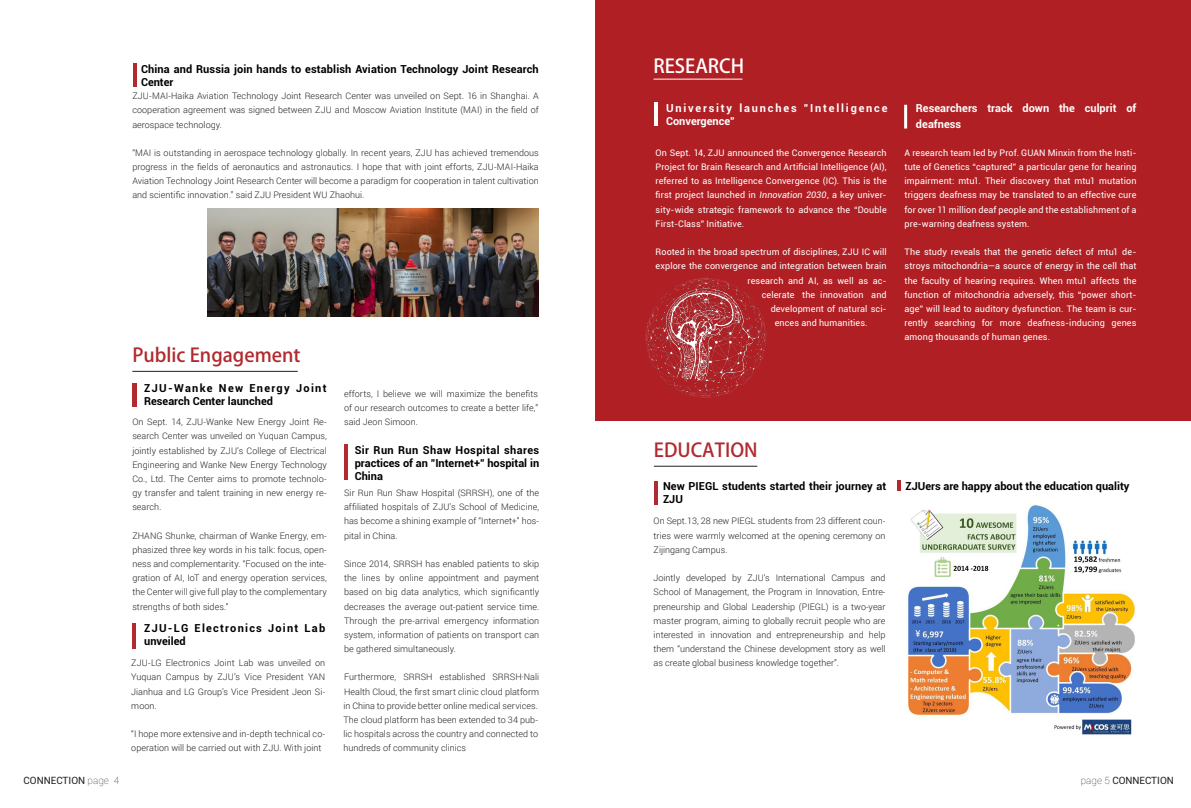
<style>
.page{position:relative;width:1191px;height:808px;background:#fff}
.page>*{position:absolute;margin:0;border:0;box-sizing:border-box;transform-origin:0 0}
.t1{font:19px "Adobe Heiti Std";color:#b02a2f}
.t2{font:19px "Adobe Heiti Std";color:#fff}
.t3{font:700 11px/13px "Roboto";letter-spacing:.005em;color:#000}
.t4{font:700 11px/13px "Roboto";letter-spacing:.165em;color:#fff}
.t5{font:700 11px/16px "Roboto";letter-spacing:.005em;color:#fff}
.t6{font:700 11px/13px "Roboto";letter-spacing:.115em;color:#000}
.t7{font:10px "Roboto";color:#231f20}
.BC_Justify{font:300 9px/14.2px "Roboto";letter-spacing:.005em;color:#231f20;text-align:justify}
.t8{font:9px/14.2px "Roboto";letter-spacing:.01em;color:#fff;text-align:justify}
.s1{font-weight:100}
.s2{font-style:italic}
.s3{color:#a42b2f}
</style>
<div class="page">
<div style="left:595px;top:0;width:596px;height:420px;background:#b01f24"></div>
<hr style="left:654px;top:102px;width:4px;height:24px;background:#fff">
<hr style="left:904px;top:105px;width:3px;height:24px;background:#fff">
<hr style="left:133px;top:63px;width:4px;height:24px;background:#b02a2f">
<img style="left:208px;top:209px;width:331px;height:108px">
<hr style="left:653px;top:79px;width:89px;height:1px;background:#fff">
<hr style="left:344px;top:444px;width:3px;height:36px;background:#b02a2f">
<hr style="left:132px;top:623px;width:4px;height:26px;background:#b02a2f">
<hr style="left:132px;top:383px;width:4px;height:24px;background:#b02a2f">
<hr style="left:654px;top:481px;width:3px;height:23px;background:#b02a2f">
<hr style="left:654px;top:466px;width:103px;height:1px;background:#231f20">
<img style="left:907px;top:504px;width:229px;height:231px">
<hr style="left:897px;top:481px;width:4px;height:10px;background:#b02a2f">
<hr style="left:132px;top:371px;width:166px;height:1px;background:#231f20">
<img style="left:645px;top:277px;width:122px;height:121px">
<p class="t3" style="left:141px;top:62px;width:399px">China and Russia join hands to establish Aviation Technology Joint Research<br>Center</p>
<p class="BC_Justify" style="left:132px;top:89px;width:408px">ZJU-MAI-Haika Aviation Technology Joint Research Center was unveiled on Sept. 16 in Shanghai. A cooperation agreement was signed between ZJU and Moscow Aviation Institute (MAI) in the field of aerospace technology.</p>
<p class="BC_Justify" style="left:132px;top:145px;width:408px">“MAI is outstanding in aerospace technology globally. In recent years, ZJU has achieved tremendous progress in the fields of aeronautics and astronautics. I hope that with joint efforts, ZJU-MAI-Haika Aviation Technology Joint Research Center will become a paradigm for cooperation in talent cultivation and scientific innovation.” said ZJU President WU Zhaohui.</p>
<p class="t7" style="left:24px;top:773px;width:97px">CONNECTION <span class="s1">page 4</span></p>
<p class="t1" style="left:132px;top:344px;width:170px">Public Engagement</p>
<p class="t3" style="left:144px;top:381px;width:184px">ZJU-Wanke New Energy Joint<br>Research Center launched</p>
<p class="BC_Justify" style="left:132px;top:415px;width:196px">On Sept. 14, ZJU-Wanke New Energy Joint Re&shy;search Center was unveiled on Yuquan Campus, jointly established by ZJU’s College of Electrical Engineering and Wanke New Energy Technology Co., Ltd. The Center aims to promote technolo&shy;gy transfer and talent training in new energy re&shy;search.</p>
<p class="BC_Justify" style="left:132px;top:528px;width:196px">ZHANG Shunke, chairman of Wanke Energy, em&shy;phasized three key words in his talk: focus, open&shy;ness and complementarity. “Focused on the inte&shy;gration of AI, IoT and energy operation services, the Center will give full play to the complementary strengths of both sides.”</p>
<p class="t6" style="left:144px;top:621px;width:183px">ZJU-LG Electronics Joint Lab unveiled</p>
<p class="BC_Justify" style="left:131px;top:656px;width:195px">ZJU-LG Electronics Joint Lab was unveiled on Yuquan Campus by ZJU’s Vice President YAN Jianhua and LG Group’s Vice President Jeon Si&shy;moon.</p>
<p class="BC_Justify" style="left:131px;top:726px;width:195px">“I hope more extensive and in-depth technical co&shy;operation will be carried out with ZJU. With joint</p>
<p class="BC_Justify" style="left:344px;top:386px;width:195px">efforts, I believe we will maximize the benefits of our research outcomes to create a better life,” said Jeon Simoon.</p>
<p class="t3" style="left:355px;top:443px;width:186px;text-align:justify">Sir Run Run Shaw Hospital shares practices of an "Internet+" hospital in China</p>
<p class="BC_Justify" style="left:344px;top:485px;width:197px">Sir Run Run Shaw Hospital (SRRSH), one of the affiliated hospitals of ZJU’s School of Medicine, has become a shining example of “Internet+” hos&shy;pital in China.</p>
<p class="BC_Justify" style="left:344px;top:556px;width:197px">Since 2014, SRRSH has enabled patients to skip the lines by online appointment and payment based on big data analytics, which significantly decreases the average out-patient service time.<br>Through the pre-arrival emergency information system, information of patients on transport can be gathered simultaneously.</p>
<p class="BC_Justify" style="left:344px;top:670px;width:197px">Furthermore, SRRSH established SRRSH·Nali<br>Health Cloud, the first smart clinic cloud platform</p>
<p class="BC_Justify" style="left:343px;top:698px;width:196px">in China to provide better online medical services.<br>The cloud platform has been extended to 34 pub&shy;lic hospitals across the country and connected to hundreds of community clinics</p>
<p class="t2" style="left:653px;top:55px;width:92px">RESEARCH</p>
<p class="t4" style="left:666px;top:101px;width:223px">University launches "Intelligence<br>Convergence"</p>
<p class="t5" style="left:916px;top:99px;width:222px">Researchers track down the culprit of deafness</p>
<p class="t8" style="left:655px;top:145px;width:233px">On Sept. 14, ZJU announced the Convergence Research Project for Brain Research and Artificial Intelligence (AI), referred to as Intelligence Convergence (IC). This is the first project launched in <span class="s2">Innovation 2030</span>, a key univer&shy;sity-wide strategic framework to advance the “Double First-Class” Initiative.</p>
<p class="t8" style="left:655px;top:244px;width:233px">Rooted in the broad spectrum of disciplines, ZJU IC will</p>
<p class="t8" style="left:655px;top:259px;width:232px">explore the convergence and integration between brain</p>
<p class="t8" style="left:747px;top:273px;width:141px">research and AI, as well as ac-</p>
<p class="t8" style="left:761px;top:287px;width:126px">celerate the<span class="s3">k</span>innovation and</p>
<p class="t8" style="left:770px;top:301px;width:118px">development of natural sci-</p>
<p class="t8" style="left:774px;top:315px;width:94px">ences and humanities.</p>
<p class="t8" style="left:904px;top:145px;width:233px">A research team led by Prof. GUAN Minxin from the Insti&shy;tute of Genetics “captured” a particular gene for hearing impairment: mtu1. Their discovery that mtu1 mutation triggers deafness may be translated to an effective cure for over 11 million deaf people and the establishment of a pre-warning deafness system.</p>
<p class="t8" style="left:904px;top:244px;width:233px">The study reveals that the genetic defect of mtu1 de&shy;stroys mitochondria—a source of energy in the cell that the faculty of hearing requires. When mtu1 affects the function of mitochondria adversely, this “power short&shy;age” will lead to auditory dysfunction. The team is cur&shy;rently searching for more deafness-inducing genes among thousands of human genes.</p>
<p class="t1" style="left:654px;top:439px;width:105px">EDUCATION</p>
<p class="t3" style="left:663px;top:479px;width:225px">New PIEGL students started their journey at<br>ZJU</p>
<p class="t3" style="left:905px;top:479px;width:225px">ZJUers are happy about the education quality</p>
<p class="BC_Justify" style="left:653px;top:514px;width:233px">On Sept.13, 28 new PIEGL students from 23 different coun&shy;tries were warmly welcomed at the opening ceremony on Zijingang Campus.</p>
<p class="BC_Justify" style="left:653px;top:571px;width:233px">Jointly developed by ZJU’s International Campus and School of Management, the Program in Innovation, Entre&shy;preneurship and Global Leadership (PIEGL) is a two-year master program, aiming to globally recruit people who are interested in innovation and entrepreneurship and help them “understand the Chinese development story as well as create global business knowledge together”.</p>
<p class="t7" style="left:1080px;top:773px;width:95px"><span class="s1">page 5</span> CONNECTION</p>
</div>
